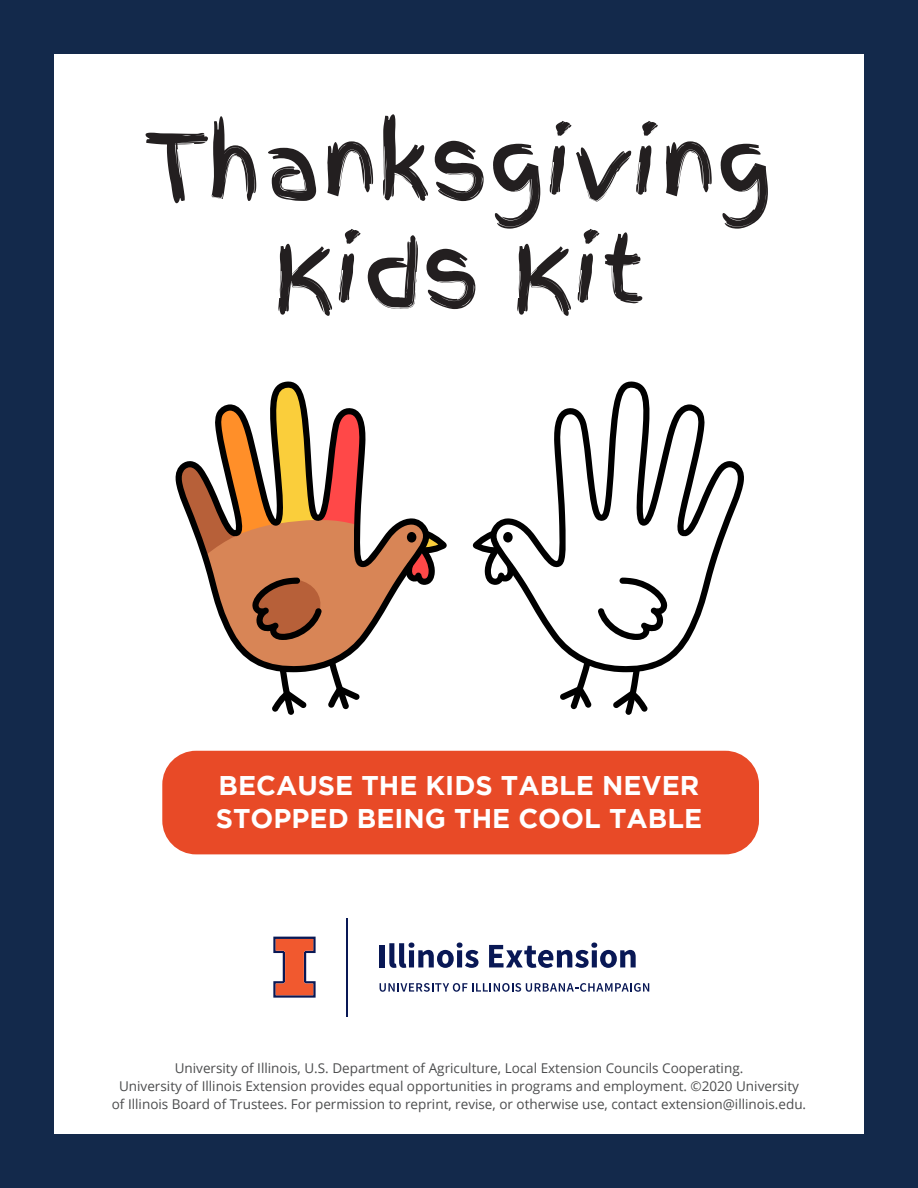
<style>
.page{position:relative;width:918px;height:1188px;background:#13294b}
.page>*{position:absolute;margin:0;border:0;box-sizing:border-box;transform-origin:0 0}
.t1{font:90px/108px "Finger Paint";color:#231f20;text-align:center}
.t2{font:700 27px/33px "Gotham";color:#fff}
.t3{font:13.5px/18px "Open Sans";color:#4b4c4d;text-align:center}
</style>
<div class="page">
<div style="left:54px;top:54px;width:810px;height:1080px;background:#fff"></div>
<svg style="left:273px;top:937px;width:43px;height:61px"></svg>
<hr style="left:346px;top:918px;width:2px;height:98px;background:#091855">
<div style="left:380px;top:945px;width:5px;height:22px;background:#091855"></div>
<svg style="left:389px;top:943px;width:90px;height:25px"></svg>
<svg style="left:489px;top:943px;width:147px;height:25px"></svg>
<svg style="left:380px;top:983px;width:269px;height:9px"></svg>
<div style="left:162px;top:751px;width:597px;height:103px;background:#e84a27;border-radius:34px"></div>
<svg style="left:175px;top:381px;width:253px;height:291px"></svg>
<svg style="left:272px;top:666px;width:35px;height:49px"></svg>
<svg style="left:328px;top:660px;width:32px;height:49px"></svg>
<svg style="left:252px;top:578px;width:71px;height:62px;background:#965433"></svg>
<svg style="left:404px;top:530px;width:43px;height:55px"></svg>
<div style="left:407px;top:532px;width:9px;height:11px;background:#000;border-radius:50%"></div>
<svg style="left:491px;top:381px;width:253px;height:291px"></svg>
<svg style="left:613px;top:666px;width:35px;height:49px"></svg>
<svg style="left:560px;top:660px;width:32px;height:49px"></svg>
<svg style="left:598px;top:578px;width:69px;height:62px"></svg>
<svg style="left:473px;top:530px;width:43px;height:55px"></svg>
<div style="left:503px;top:532px;width:10px;height:11px;background:#000;border-radius:50%"></div>
<p class="t1" style="left:146px;top:112px;width:628px">Thanksgiving<br>Kids Kit</p>
<p class="t2" style="left:216px;top:768px;width:488px">BECAUSE THE KIDS TABLE NEVER<br>STOPPED BEING THE COOL TABLE</p>
<p class="t3" style="left:112px;top:1059px;width:696px">University of Illinois, U.S. Department of Agriculture, Local Extension Councils Cooperating.<br>University of Illinois Extension provides equal opportunities in programs and employment. ©2020 University of Illinois Board of Trustees. For permission to reprint, revise, or otherwise use, contact extension@illinois.edu.</p>
</div>
